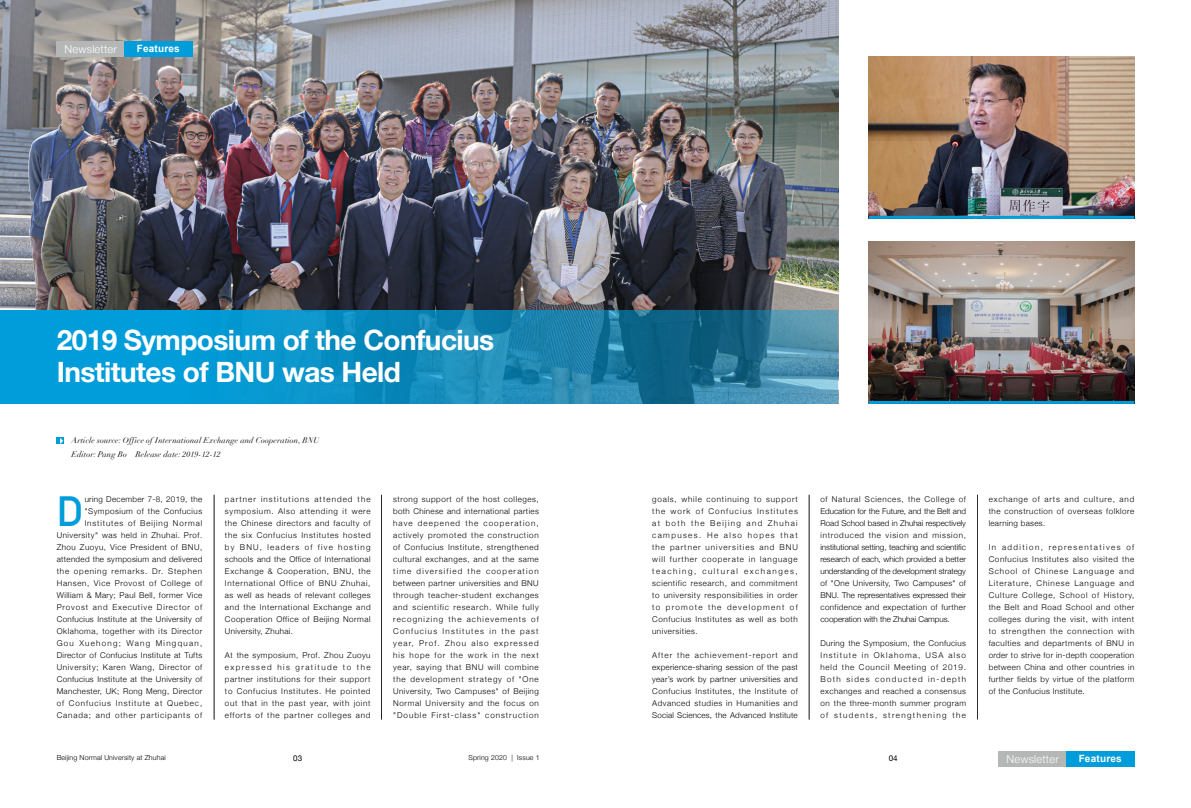
<style>
.page{position:relative;width:1191px;height:808px;background:#fff}
.page>*{position:absolute;margin:0;border:0;box-sizing:border-box;transform-origin:0 0}
.t1{font:700 41.7px "DIN Alternate";color:#009dda}
.t2{font:700 28px/32px "Helvetica Neue";letter-spacing:-.02em;color:#fff}
.t3{font:300 11px "Helvetica Neue";letter-spacing:.02em;color:#fff}
.t4{font:700 10px "Arial";letter-spacing:.02em;color:#fff}
.t5{font:300 8px/12px "Helvetica Neue";letter-spacing:.065em;color:#000;text-align:justify}
.t6{font:italic 8px/14px "Didot";letter-spacing:.02em;color:#000}
.t7{font:8px "Helvetica Neue";color:#000}
.t8{font:300 7px "Helvetica Neue";letter-spacing:.02em;color:#000}
</style>
<div class="page">
<img style="left:0;top:0;width:838px;height:310px">
<hr style="left:214px;top:495px;width:1px;height:225px;background:#000">
<hr style="left:809px;top:495px;width:1px;height:225px;background:#000">
<hr style="left:977px;top:495px;width:1px;height:224px;background:#000">
<hr style="left:381px;top:495px;width:1px;height:225px;background:#000">
<div style="left:57px;top:437px;width:7px;height:7px;background:#009dda"></div>
<svg style="left:60px;top:438px;width:3px;height:6px"></svg>
<img style="left:868px;top:57px;width:266px;height:159px">
<img style="left:868px;top:242px;width:266px;height:159px">
<div style="left:998px;top:751px;width:68px;height:16px;background:#b5b6b6"></div>
<div style="left:1066px;top:751px;width:68px;height:16px;background:#009dda"></div>
<div style="left:57px;top:41px;width:68px;height:16px;background:#b5b6b6"></div>
<div style="left:124px;top:41px;width:68px;height:16px;background:#009dda"></div>
<svg style="left:0;top:310px;width:838px;height:94px;background:#158bba"></svg>
<hr style="left:868px;top:216px;width:266px;height:3px;background:#009dda">
<hr style="left:868px;top:401px;width:266px;height:3px;background:#009dda">
<h3 class="t3" style="left:65px;top:40px;width:54px">Newsletter</h3>
<p class="t4" style="left:137px;top:42px;width:45px">Features</p>
<h2 class="t2" style="left:57px;top:324px;width:439px">2019 Symposium of the Confucius<br>Institutes of BNU was Held</h2>
<p class="t6" style="left:71px;top:434px;width:249px">Article source: Office of International Exchange and Cooperation, BNU<br>Editor: Pang Bo Release date: 2019-12-12</p>
<p class="t5" style="left:57px;top:492px;width:147px;text-align:right">uring December 7-8, 2019, the "Symposium of the Confucius Institutes of Beijing Normal University" was held in Zhuhai. Prof.<br>Zhou Zuoyu, Vice President of BNU, attended the symposium and delivered the opening remarks. Dr. Stephen Hansen, Vice Provost of College of William &amp; Mary; Paul Bell, former Vice Provost and Executive Director of Confucius Institute at the University of Oklahoma, together with its Director Gou Xuehong; Wang Mingquan, Director of Confucius Institute at Tufts University; Karen Wang, Director of Confucius Institute at the University of Manchester, UK; Rong Meng, Director of Confucius Institute at Quebec, Canada; and other participants of</p>
<p class="t5" style="left:225px;top:492px;width:147px">partner institutions attended the symposium. Also attending it were the Chinese directors and faculty of the six Confucius Institutes hosted by BNU, leaders of five hosting schools and the Office of International Exchange &amp; Cooperation, BNU, the International Office of BNU Zhuhai, as well as heads of relevant colleges and the International Exchange and Cooperation Office of Beijing Normal University, Zhuhai.</p>
<h1 class="t1" style="left:57px;top:479px;width:28px">D</h1>
<p class="t5" style="left:225px;top:648px;width:147px">At the symposium, Prof. Zhou Zuoyu expressed his gratitude to the partner institutions for their support to Confucius Institutes. He pointed out that in the past year, with joint efforts of the partner colleges and</p>
<p class="t5" style="left:393px;top:492px;width:147px">strong support of the host colleges, both Chinese and international parties have deepened the cooperation, actively promoted the construction of Confucius Institute, strengthened cultural exchanges, and at the same time diversified the cooperation between partner universities and BNU through teacher-student exchanges and scientific research. While fully recognizing the achievements of Confucius Institutes in the past year, Prof. Zhou also expressed his hope for the work in the next year, saying that BNU will combine the development strategy of "One University, Two Campuses" of Beijing Normal University and the focus on "Double First-class" construction</p>
<p class="t5" style="left:652px;top:492px;width:147px">goals, while continuing to support the work of Confucius Institutes at both the Beijing and Zhuhai campuses. He also hopes that the partner universities and BNU will further cooperate in language teaching, cultural exchanges, scientific research, and commitment to university responsibilities in order to promote the development of Confucius Institutes as well as both universities.</p>
<p class="t5" style="left:652px;top:648px;width:147px">After the achievement-report and experience-sharing session of the past year’s work by partner universities and Confucius Institutes, the Institute of Advanced studies in Humanities and Social Sciences, the Advanced Institute</p>
<p class="t5" style="left:820px;top:492px;width:147px">of Natural Sciences, the College of Education for the Future, and the Belt and Road School based in Zhuhai respectively introduced the vision and mission, institutional setting, teaching and scientific research of each, which provided a better understanding of the development strategy of "One University, Two Campuses" of BNU. The representatives expressed their confidence and expectation of further cooperation with the Zhuhai Campus.</p>
<p class="t5" style="left:820px;top:636px;width:147px">During the Symposium, the Confucius Institute in Oklahoma, USA also held the Council Meeting of 2019.<br>Both sides conducted in-depth exchanges and reached a consensus on the three-month summer program of students, strengthening the</p>
<p class="t8" style="left:57px;top:752px;width:110px">Beijing Normal University at Zhuhai</p>
<p class="t7" style="left:293px;top:752px;width:11px">03</p>
<p class="t8" style="left:468px;top:752px;width:73px">Spring 2020 | Issue 1</p>
<p class="t7" style="left:888px;top:752px;width:11px">04</p>
<p class="t5" style="left:988px;top:492px;width:147px">exchange of arts and culture, and the construction of overseas folklore learning bases.</p>
<p class="t5" style="left:988px;top:540px;width:147px">In addition, representatives of Confucius Institutes also visited the School of Chinese Language and Literature, Chinese Language and Culture College, School of History, the Belt and Road School and other colleges during the visit, with intent to strengthen the connection with faculties and departments of BNU in order to strive for in-depth cooperation between China and other countries in further fields by virtue of the platform of the Confucius Institute.</p>
<h3 class="t3" style="left:1006px;top:750px;width:54px">Newsletter</h3>
<p class="t4" style="left:1078px;top:752px;width:45px">Features</p>
</div>
